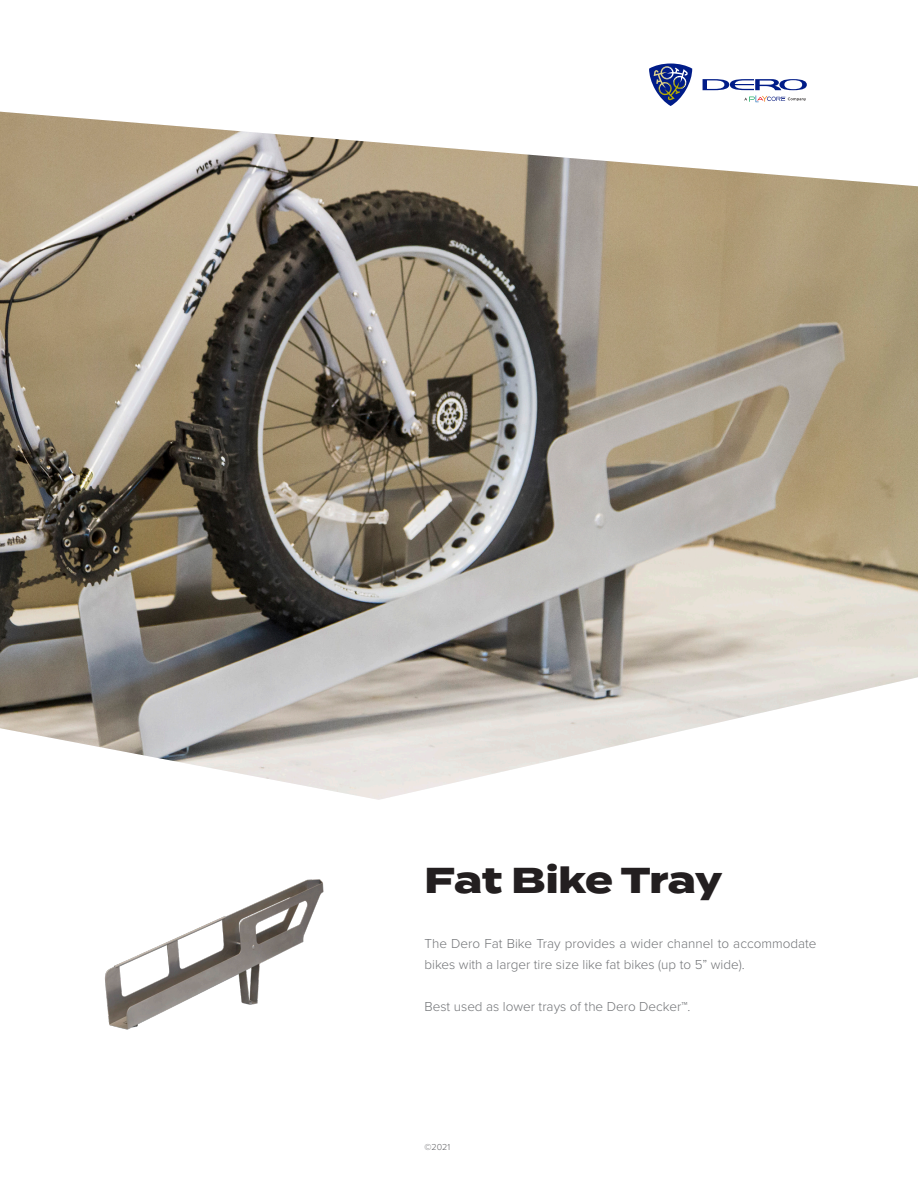
<style>
.page{position:relative;width:918px;height:1188px;background:#fff}
.page>*{position:absolute;margin:0;border:0;box-sizing:border-box;transform-origin:0 0}
.t1{font:800 36px "Termina";letter-spacing:-.025em;color:#231f20}
.Cover_Sales_Paragrap{font:300 13.5px/21px "Proxima Nova";color:#727477}
.t2{font:300 9px "Proxima Nova";color:#636366}
</style>
<div class="page">
<svg style="left:649px;top:64px;width:43px;height:42px"></svg>
<svg style="left:703px;top:79px;width:104px;height:23px"></svg>
<img style="left:104px;top:879px;width:220px;height:151px">
<img style="left:0;top:112px;width:918px;height:688px">
<p class="t1" style="left:425px;top:853px;width:299px">Fat Bike Tray</p>
<p class="Cover_Sales_Paragrap" style="left:425px;top:932px;width:394px">The Dero Fat Bike Tray provides a wider channel to accommodate bikes with a larger tire size like fat bikes (up to 5” wide).</p>
<p class="Cover_Sales_Paragrap" style="left:425px;top:995px;width:267px">Best used as lower trays of the Dero Decker™.</p>
<p class="t2" style="left:425px;top:1140px;width:27px">©2021</p>
</div>
